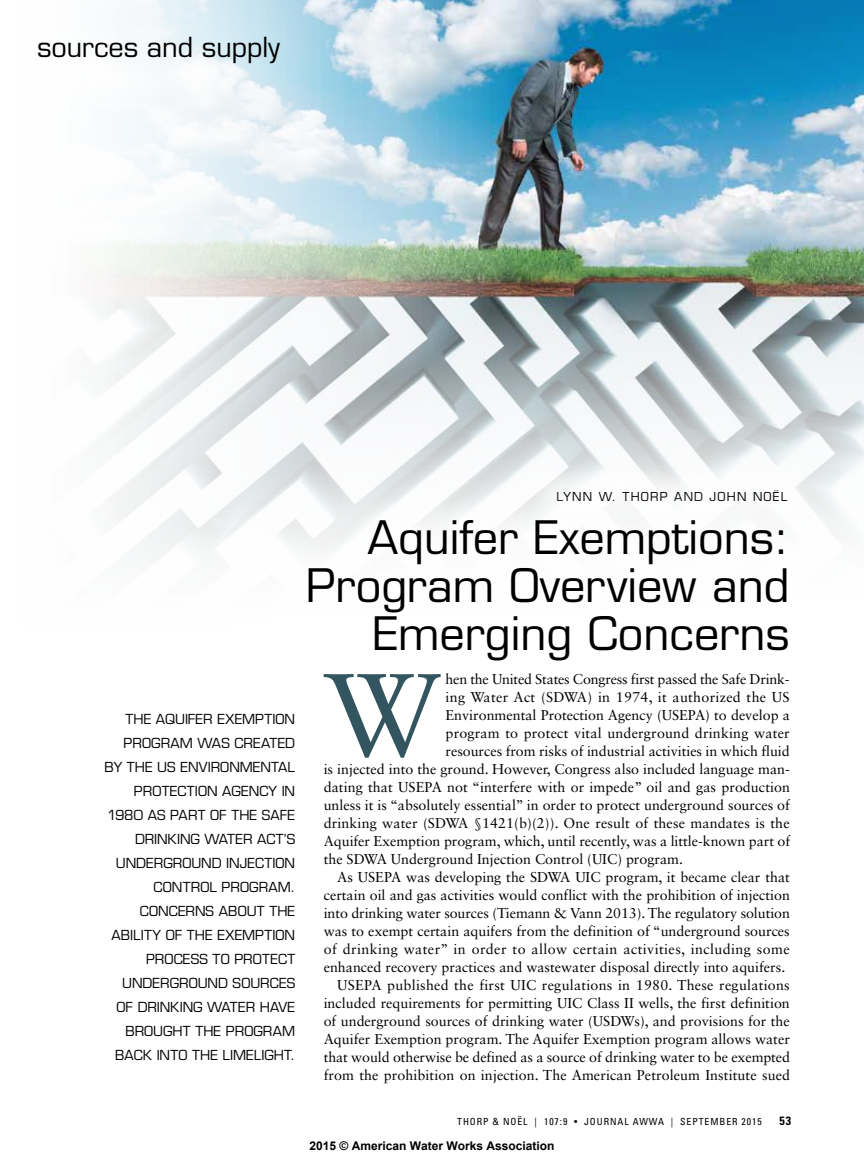
<style>
.page{position:relative;width:864px;height:1161px;background:#fff}
.page>*{position:absolute;margin:0;border:0;box-sizing:border-box;transform-origin:0 0}
.t1{font:117.45px "Sabon LT Std";color:#32555f}
.t2{font:45px/48px "Eurostile LT Std";color:#000;text-align:right}
.t3{font:27px "Eurostile LT Std";letter-spacing:-.005em;color:#000}
.t4{font:14.25px "Sabon LT Std";color:#000}
.t5{font:14.25px "Sabon LT Std";letter-spacing:.03em;color:#000}
.t6{font:14.25px "Sabon LT Std";letter-spacing:.02em;color:#000}
.t7{font:13.5px/24px "Eurostile LT Std";letter-spacing:.005em;color:#000;text-align:right}
.t8{font:700 12px "Arial";color:#000}
.t9{font:12px "Eurostile LT Std";letter-spacing:.1em;color:#000}
.t10{font:700 condensed 12px "Univers LT Std";color:#000}
.t11{font:condensed 9.75px "Univers LT Std";letter-spacing:.1em;color:#000}
</style>
<div class="page">
<img style="left:107px;top:0;width:757px;height:558px">
<div style="left:0;top:0;width:375px;height:161px;background:#fff;opacity:.72"></div>
<div style="left:523px;top:457px;width:297px;height:78px;background:#fff;opacity:.75"></div>
<div style="left:275px;top:486px;width:545px;height:207px;background:#fff"></div>
<h3 class="t3" style="left:37px;top:31px;width:244px">sources and supply</h3>
<p class="t7" style="left:104px;top:707px;width:192px">THE AQUIFER EXEMPTION<br>PROGRAM WAS CREATED<br>BY THE US ENVIRONMENTAL<br>PROTECTION AGENCY IN<br>1980 AS PART OF THE SAFE<br>DRINKING WATER ACT’S<br>UNDERGROUND INJECTION<br>CONTROL PROGRAM.<br>CONCERNS ABOUT THE<br>ABILITY OF THE EXEMPTION<br>PROCESS TO PROTECT<br>UNDERGROUND SOURCES<br>OF DRINKING WATER HAVE<br>BROUGHT THE PROGRAM<br>BACK INTO THE LIMELIGHT.</p>
<p class="t9" style="left:557px;top:490px;width:232px">LYNN W. THORP AND JOHN NOËL</p>
<h2 class="t2" style="left:306px;top:513px;width:485px">Aquifer Exemptions:<br>Program Overview and<br>Emerging Concerns</h2>
<h1 class="t1" style="left:323px;top:645px;width:119px">W</h1>
<p class="t4" style="left:446px;top:671px;width:346px">hen the United States Congress first passed the Safe Drink-</p>
<p class="t6" style="left:446px;top:689px;width:346px">ing Water Act (SDWA) in 1974, it authorized the US</p>
<p class="t4" style="left:446px;top:707px;width:346px">Environmental Protection Agency (USEPA) to develop a</p>
<p class="t4" style="left:446px;top:725px;width:346px">program to protect vital underground drinking water</p>
<p class="t4" style="left:446px;top:743px;width:346px">resources from risks of industrial activities in which fluid</p>
<p class="t4" style="left:324px;top:761px;width:468px">is injected into the ground. However, Congress also included language man-</p>
<p class="t4" style="left:324px;top:779px;width:468px">dating that USEPA not “interfere with or impede” oil and gas production</p>
<p class="t4" style="left:324px;top:797px;width:468px">unless it is “absolutely essential” in order to protect underground sources of</p>
<p class="t4" style="left:324px;top:815px;width:467px">drinking water (SDWA §1421(b)(2)). One result of these mandates is the</p>
<p class="t4" style="left:324px;top:833px;width:468px">Aquifer Exemption program, which, until recently, was a little-known part of</p>
<p class="t4" style="left:324px;top:851px;width:361px">the SDWA Underground Injection Control (UIC) program.</p>
<p class="t4" style="left:337px;top:869px;width:454px">As USEPA was developing the SDWA UIC program, it became clear that</p>
<p class="t4" style="left:324px;top:887px;width:468px">certain oil and gas activities would conflict with the prohibition of injection</p>
<p class="t4" style="left:324px;top:905px;width:468px">into drinking water sources (Tiemann &amp; Vann 2013). The regulatory solution</p>
<p class="t4" style="left:324px;top:923px;width:468px">was to exempt certain aquifers from the definition of “underground sources</p>
<p class="t5" style="left:324px;top:941px;width:468px">of drinking water” in order to allow certain activities, including some</p>
<p class="t4" style="left:324px;top:959px;width:463px">enhanced recovery practices and wastewater disposal directly into aquifers.</p>
<p class="t4" style="left:337px;top:977px;width:454px">USEPA published the first UIC regulations in 1980. These regulations</p>
<p class="t4" style="left:324px;top:995px;width:468px">included requirements for permitting UIC Class II wells, the first definition</p>
<p class="t4" style="left:324px;top:1013px;width:468px">of underground sources of drinking water (USDWs), and provisions for the</p>
<p class="t4" style="left:324px;top:1031px;width:468px">Aquifer Exemption program. The Aquifer Exemption program allows water</p>
<p class="t4" style="left:324px;top:1049px;width:468px">that would otherwise be defined as a source of drinking water to be exempted</p>
<p class="t4" style="left:324px;top:1066px;width:468px">from the prohibition on injection. The American Petroleum Institute sued</p>
<p class="t11" style="left:457px;top:1115px;width:306px">THORP &amp; NOËL | 107:9 • JOURNAL AWWA | SEPTEMBER 2015</p>
<p class="t10" style="left:779px;top:1114px;width:13px">53</p>
<p class="t8" style="left:310px;top:1138px;width:246px">2015 © American Water Works Association</p>
</div>
